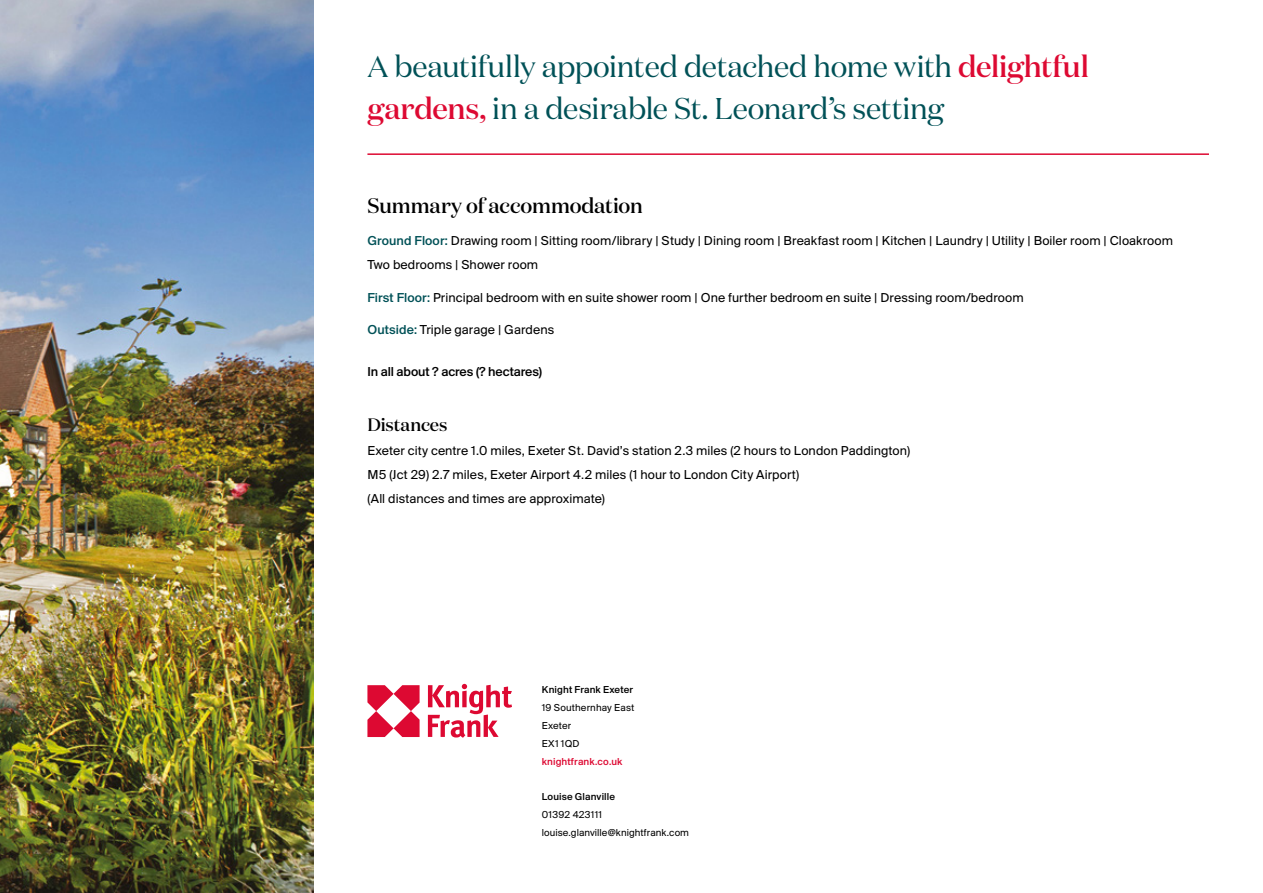
<style>
.page{position:relative;width:1263px;height:893px;background:#fff}
.page>*{position:absolute;margin:0;border:0;box-sizing:border-box;transform-origin:0 0}
.t1{font:30px/42px "Domaine Disp";letter-spacing:-.01em;color:#005157}
.t2{font:500 21px "Domaine Disp";letter-spacing:-.01em;color:#000}
.t3{font:500 18px "Domaine Disp";color:#000}
.t4{font:13.5px/24px "Suisse BP Intl";letter-spacing:.005em;color:#000}
.t5{font:500 13.5px "Suisse BP Intl";letter-spacing:-.01em;color:#000}
.t6{font:10.5px/18px "Suisse BP Intl";letter-spacing:.015em;color:#000}
.t7{font:500 10.5px "Suisse BP Intl";letter-spacing:.015em;color:#000}
.t8{font:500 10.5px "Suisse BP Intl";letter-spacing:.015em;color:#dd0932}
.s1{font-weight:500;color:#dd0932}
.s2{font-weight:500;color:#005157}
</style>
<div class="page">
<img style="left:0;top:0;width:313px;height:893px">
<svg style="left:367px;top:684px;width:145px;height:54px"></svg>
<hr style="left:367px;top:153px;width:842px;height:2px;background:#dd0932">
<h1 class="t1" style="left:367px;top:46px;width:723px">A beautifully appointed detached home with <span class="s1">delightful gardens,</span> in a desirable St. Leonard’s setting</h1>
<h2 class="t2" style="left:367px;top:192px;width:277px">Summary of accommodation</h2>
<p class="t4" style="left:367px;top:228px;width:807px"><span class="s2">Ground Floor:</span> Drawing room | Sitting room/library | Study | Dining room | Breakfast room | Kitchen | Laundry | Utility | Boiler room | Cloakroom<br>Two bedrooms | Shower room</p>
<p class="t4" style="left:367px;top:285px;width:658px"><span class="s2">First Floor:</span> Principal bedroom with en suite shower room | One further bedroom en suite | Dressing room/bedroom</p>
<p class="t4" style="left:367px;top:317px;width:188px"><span class="s2">Outside:</span> Triple garage | Gardens</p>
<p class="t5" style="left:367px;top:363px;width:176px">In all about ? acres (? hectares)</p>
<h3 class="t3" style="left:367px;top:414px;width:82px">Distances</h3>
<p class="t4" style="left:367px;top:439px;width:544px">Exeter city centre 1.0 miles, Exeter St. David’s station 2.3 miles (2 hours to London Paddington)<br>M5 (Jct 29) 2.7 miles, Exeter Airport 4.2 miles (1 hour to London City Airport)<br>(All distances and times are approximate)</p>
<p class="t7" style="left:542px;top:683px;width:93px">Knight Frank Exeter</p>
<p class="t6" style="left:542px;top:698px;width:94px">19 Southernhay East<br>Exeter<br>EX1 1QD</p>
<p class="t8" style="left:542px;top:755px;width:82px">knightfrank.co.uk</p>
<p class="t7" style="left:542px;top:790px;width:75px">Louise Glanville</p>
<p class="t6" style="left:542px;top:805px;width:149px">01392 423111 louise.glanville@knightfrank.com</p>
</div>
